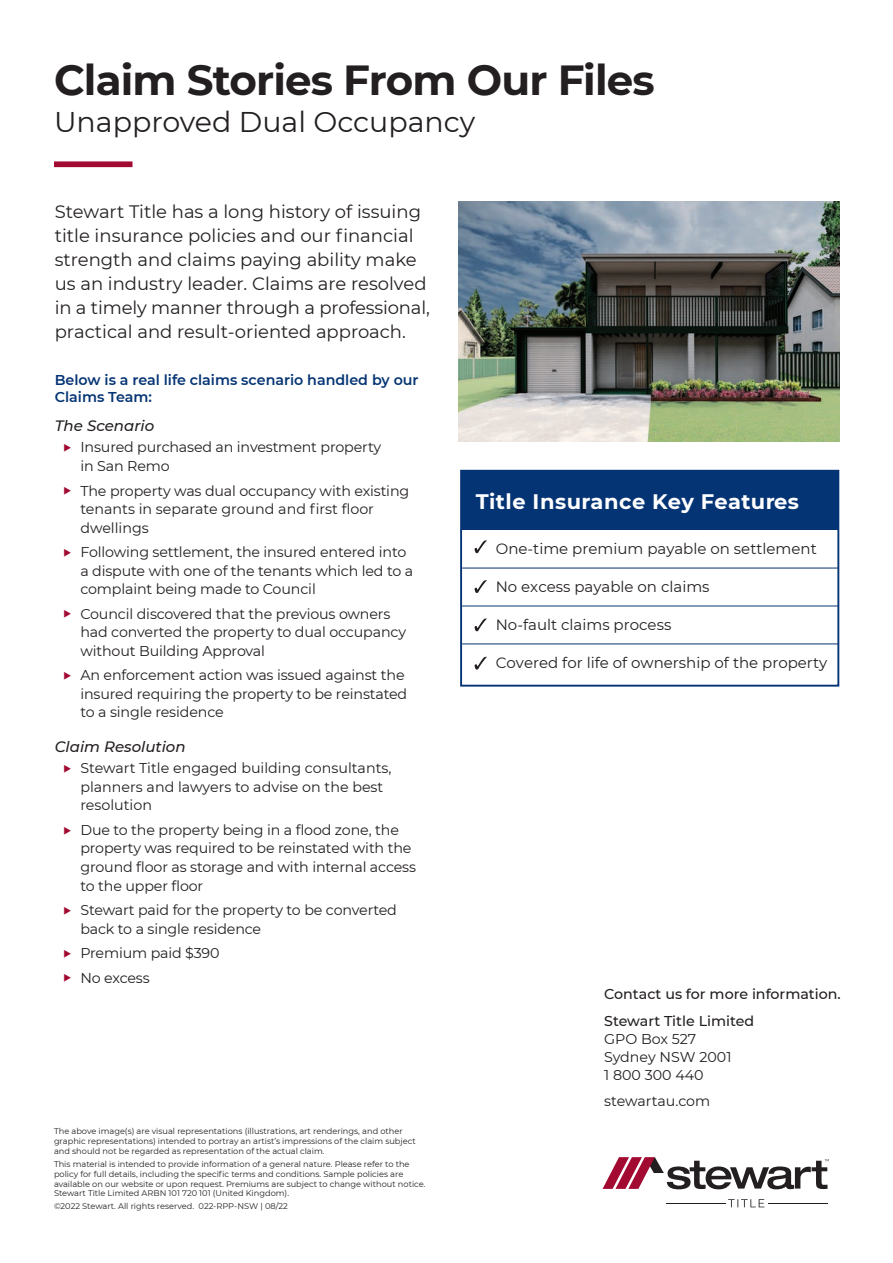
<style>
.page{position:relative;width:893px;height:1263px;background:#fff}
.page>*{position:absolute;margin:0;border:0;box-sizing:border-box;transform-origin:0 0}
.t1{font:700 42px "Montserrat";letter-spacing:-.02em;color:#231f20}
.t2{font:28.5px "Montserrat";color:#231f20}
.t3{font:700 21px "Montserrat";letter-spacing:.025em;color:#fff}
.Body___10pt{font:18px/24px "Montserrat";color:#231f20}
.t4{font:15px "Montserrat";color:#231f20}
.Sub_02___2pt{font:italic 500 15px "Montserrat";color:#231f20}
.Bulett___10pt{font:14.25px/18.6px "Montserrat";letter-spacing:-.01em;color:#231f20}
.Legal{font:14.25px/18px "Montserrat";color:#231f20}
.Sub_Head_Semi_Bold{font:600 14.25px/17.1px "Montserrat";color:#053474}
.Legal-2{font:500 14.25px "Montserrat";color:#231f20}
.Legal-3{font:8.25px/9.9px "Montserrat";color:#231f20}
.s1{color:#a30a32}
.s2{font-weight:500}
</style>
<div class="page">
<div style="left:54px;top:161px;width:78px;height:6px;background:#a30a32"></div>
<svg style="left:728px;top:1199px;width:36px;height:8px"></svg>
<hr style="left:768px;top:1203px;width:59px;height:1px;background:#231f20">
<hr style="left:667px;top:1203px;width:59px;height:1px;background:#231f20">
<svg style="left:602px;top:1157px;width:227px;height:32px"></svg>
<div style="left:461px;top:470px;width:377px;height:60px;background:#053474"></div>
<hr style="left:462px;top:568px;width:376px;height:1px;background:#053474">
<hr style="left:462px;top:606px;width:376px;height:1px;background:#053474">
<hr style="left:462px;top:643px;width:376px;height:1px;background:#053474">
<div style="left:460px;top:470px;width:379px;height:217px;border:2px solid #053474"></div>
<svg style="left:474px;top:540px;width:13px;height:13px"></svg>
<svg style="left:474px;top:580px;width:13px;height:13px"></svg>
<svg style="left:474px;top:618px;width:13px;height:13px"></svg>
<svg style="left:474px;top:657px;width:13px;height:13px"></svg>
<img style="left:459px;top:202px;width:380px;height:239px">
<p class="t1" style="left:54px;top:49px;width:602px">Claim Stories From Our Files</p>
<p class="t2" style="left:54px;top:102px;width:423px">Unapproved Dual Occupancy</p>
<p class="Body___10pt" style="left:55px;top:199px;width:377px">Stewart Title has a long history of issuing title insurance policies and our financial strength and claims paying ability make us an industry leader. Claims are resolved in a timely manner through a professional, practical and result-oriented approach.</p>
<p class="Sub_Head_Semi_Bold" style="left:55px;top:371px;width:365px">Below is a real life claims scenario handled by our<br>Claims Team:</p>
<p class="Sub_02___2pt" style="left:55px;top:415px;width:101px">The Scenario</p>
<p class="Bulett___10pt" style="left:80px;top:438px;width:302px;text-indent:-17px"><span class="s1">◆</span> Insured purchased an investment property in San Remo</p>
<p class="Bulett___10pt" style="left:80px;top:481px;width:330px;text-indent:-17px"><span class="s1">◆</span> The property was dual occupancy with existing tenants in separate ground and first floor dwellings</p>
<p class="Bulett___10pt" style="left:80px;top:542px;width:334px;text-indent:-17px"><span class="s1">◆</span> Following settlement, the insured entered into a dispute with one of the tenants which led to a complaint being made to Council</p>
<p class="Bulett___10pt" style="left:80px;top:604px;width:327px;text-indent:-17px"><span class="s1">◆</span> Council discovered that the previous owners had converted the property to dual occupancy without Building Approval</p>
<p class="Bulett___10pt" style="left:80px;top:665px;width:328px;text-indent:-17px"><span class="s1">◆</span> An enforcement action was issued against the insured requiring the property to be reinstated to a single residence</p>
<p class="Sub_02___2pt" style="left:55px;top:736px;width:132px">Claim Resolution</p>
<p class="Bulett___10pt" style="left:80px;top:758px;width:313px;text-indent:-17px"><span class="s1">◆</span> Stewart Title engaged building consultants, planners and lawyers to advise on the best resolution</p>
<p class="Bulett___10pt" style="left:80px;top:820px;width:337px;text-indent:-17px"><span class="s1">◆</span> Due to the property being in a flood zone, the property was required to be reinstated with the ground floor as storage and with internal access to the upper floor</p>
<p class="Bulett___10pt" style="left:80px;top:900px;width:318px;text-indent:-17px"><span class="s1">◆</span> Stewart paid for the property to be converted back to a single residence</p>
<p class="Bulett___10pt" style="left:63px;top:943px;width:158px"><span class="s1">◆</span> Premium paid $390</p>
<p class="Bulett___10pt" style="left:63px;top:968px;width:88px"><span class="s1">◆</span> No excess</p>
<p class="Legal-3" style="left:54px;top:1126px;width:363px">The above image(s) are visual representations (illustrations, art renderings, and other graphic representations) intended to portray an artist’s impressions of the claim subject and should not be regarded as representation of the actual claim.</p>
<p class="Legal-3" style="left:54px;top:1158px;width:373px">This material is intended to provide information of a general nature. Please refer to the policy for full details, including the specific terms and conditions. Sample policies are available on our website or upon request. Premiums are subject to change without notice.<br>Stewart Title Limited ARBN 101 720 101 (United Kingdom).</p>
<p class="Legal-3" style="left:54px;top:1201px;width:235px">©2022 Stewart. All rights reserved. 022-RPP-NSW | 08/22</p>
<p class="t3" style="left:476px;top:487px;width:325px">Title Insurance Key Features</p>
<p class="t4" style="left:496px;top:539px;width:322px">One-time premium payable on settlement</p>
<p class="t4" style="left:496px;top:577px;width:215px">No excess payable on claims</p>
<p class="t4" style="left:496px;top:615px;width:177px">No-fault claims process</p>
<p class="t4" style="left:496px;top:653px;width:333px">Covered for life of ownership of the property</p>
<p class="Legal-2" style="left:604px;top:984px;width:238px">Contact us for more information.</p>
<p class="Legal" style="left:604px;top:1012px;width:152px"><span class="s2">Stewart Title Limited<br></span>GPO Box 527<br>Sydney NSW 2001<br>1 800 300 440</p>
<p class="Legal" style="left:604px;top:1091px;width:108px">stewartau.com</p>
</div>
